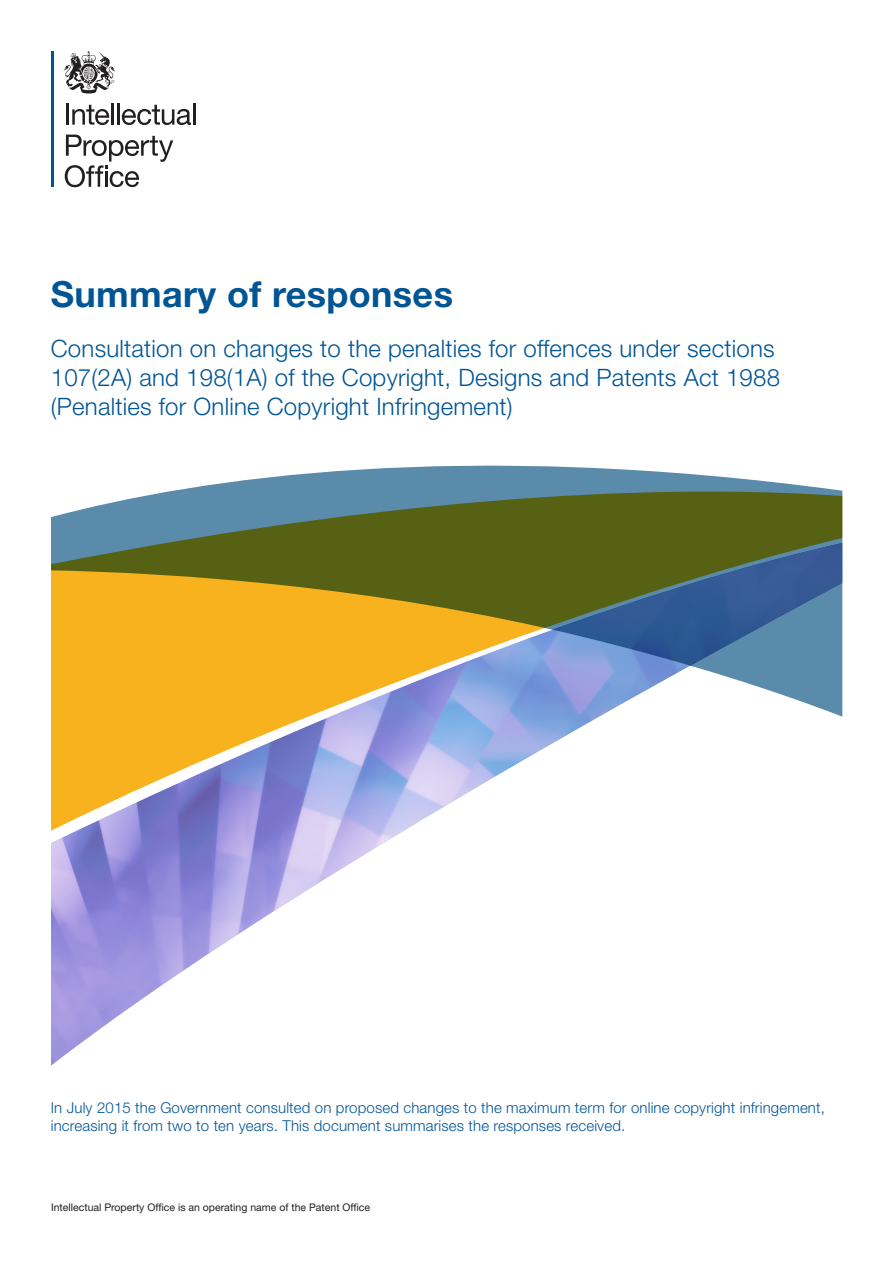
<style>
.page{position:relative;width:893px;height:1263px;background:#fff}
.page>*{position:absolute;margin:0;border:0;box-sizing:border-box;transform-origin:0 0}
.t1{font:700 36px "Helvetica Neue LT Std";letter-spacing:.01em;color:#005595}
.t2{font:300 24px/28.8px "Helvetica Neue LT Std";letter-spacing:.01em;color:#005595}
.t3{font:300 15px/18px "Helvetica Neue LT Std";letter-spacing:.01em;color:#005595}
.t4{font:10.5px "Helvetica Neue LT Std";color:#231f20}
</style>
<div class="page">
<hr style="left:51px;top:51px;width:3px;height:136px;background:#005595">
<hr style="left:66px;top:104px;width:3px;height:21px;background:#231f20">
<svg style="left:72px;top:105px;width:37px;height:20px"></svg>
<hr style="left:111px;top:104px;width:3px;height:21px;background:#231f20">
<hr style="left:117px;top:104px;width:3px;height:21px;background:#231f20">
<svg style="left:122px;top:105px;width:69px;height:20px"></svg>
<hr style="left:193px;top:104px;width:2px;height:21px;background:#231f20">
<svg style="left:64px;top:51px;width:51px;height:43px"></svg>
<svg style="left:203px;top:465px;width:602px;height:21px;fill:#5a8bab"></svg>
<svg style="left:51px;top:486px;width:791px;height:57px;background:#60795b"></svg>
<img style="left:51px;top:543px;width:791px;height:523px">
<svg style="left:65px;top:135px;width:108px;height:52px"></svg>
<h1 class="t1" style="left:51px;top:272px;width:404px">Summary of responses</h1>
<h2 class="t2" style="left:51px;top:334px;width:731px">Consultation on changes to the penalties for offences under sections<br>107(2A) and 198(1A) of the Copyright, Designs and Patents Act 1988 (Penalties for Online Copyright Infringement)</h2>
<p class="t3" style="left:51px;top:1098px;width:776px">In July 2015 the Government consulted on proposed changes to the maximum term for online copyright infringement, increasing it from two to ten years. This document summarises the responses received.</p>
<p class="t4" style="left:51px;top:1201px;width:321px">Intellectual Property Office is an operating name of the Patent Office</p>
</div>
